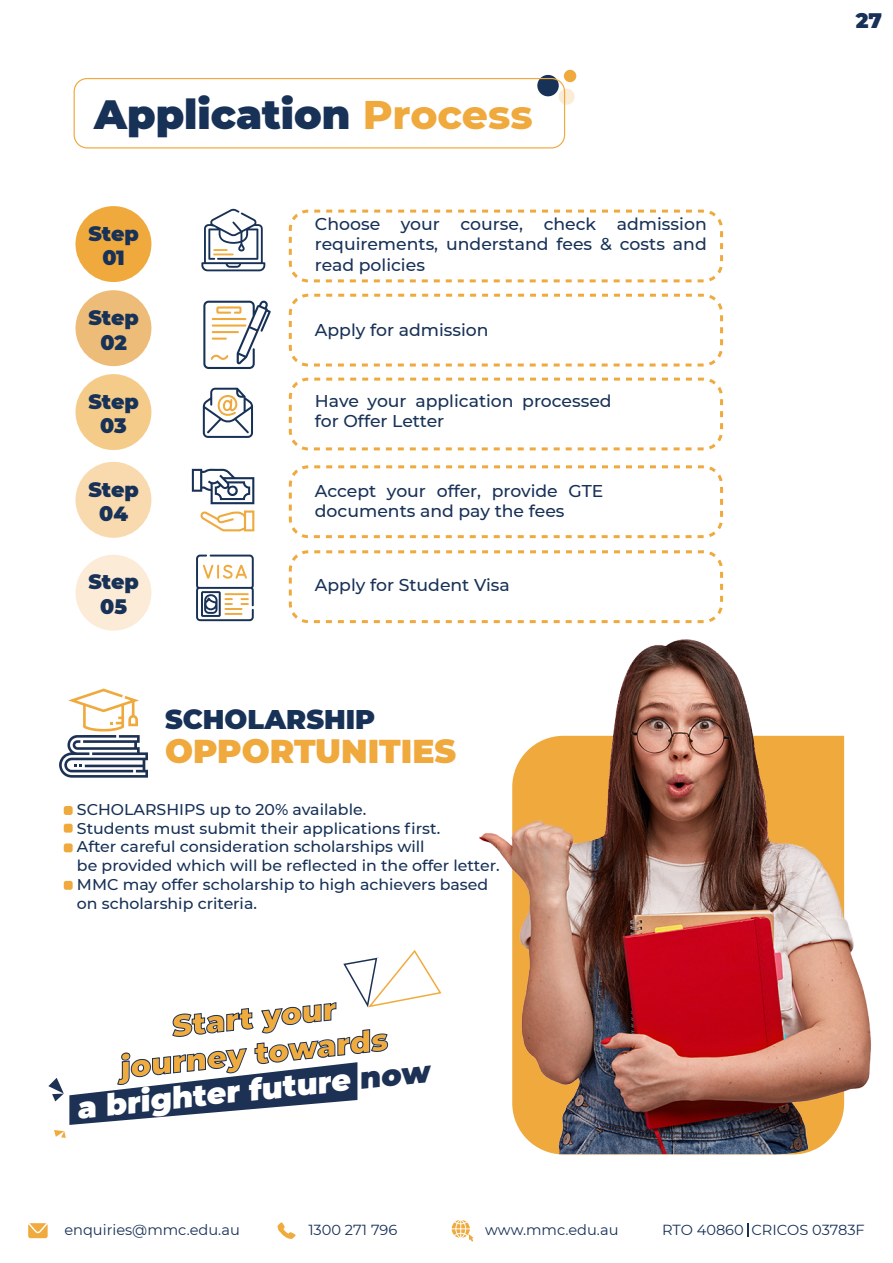
<style>
.page{position:relative;width:893px;height:1263px;background:#fff}
.page>*{position:absolute;margin:0;border:0;box-sizing:border-box;transform-origin:0 0}
.t1{font:900 40.8px "Montserrat";color:#173157}
.t2{font:900 33px "Montserrat";color:#efa93d}
.t3{font:900 29.85px/36px "Montserrat";color:#f0ab3e;text-align:center}
.t4{font:900 27px "Montserrat";color:#173157}
.t5{font:900 21px "Montserrat";color:#173157}
.t6{font:900 20.55px/24.6px "Montserrat";color:#173157;text-align:center}
.t7{font:500 17.1px/20.5px "Montserrat";color:#173157}
.t8{font:500 15.6px/18.8px "Montserrat";color:#173157}
.t9{font:14.55px "Montserrat";color:#173157}
.s1{font-weight:800;color:#efa93d}
.s2{color:#fff}
.s3{color:#1c3154}
</style>
<div class="page">
<div style="left:75px;top:206px;width:76px;height:76px;background:#efa93d;border-radius:50%"></div>
<svg style="left:201px;top:208px;width:64px;height:63px"></svg>
<img style="left:463px;top:616px;width:408px;height:539px">
<svg style="left:59px;top:689px;width:89px;height:89px"></svg>
<div style="left:64px;top:806px;width:9px;height:9px;background:#efa93d;border-radius:2px"></div>
<div style="left:64px;top:824px;width:9px;height:9px;background:#efa93d;border-radius:2px"></div>
<div style="left:64px;top:843px;width:9px;height:9px;background:#efa93d;border-radius:2px"></div>
<div style="left:64px;top:881px;width:9px;height:9px;background:#efa93d;border-radius:2px"></div>
<div style="left:289px;top:210px;width:434px;height:72px;border:3px dashed #efa93d;border-radius:18px"></div>
<div style="left:75px;top:290px;width:76px;height:76px;background:#edbc78;border-radius:50%"></div>
<div style="left:289px;top:294px;width:434px;height:72px;border:3px dashed #efa93d;border-radius:18px"></div>
<div style="left:75px;top:374px;width:76px;height:76px;background:#f5cb89;border-radius:50%"></div>
<div style="left:289px;top:378px;width:434px;height:72px;border:3px dashed #efa93d;border-radius:18px"></div>
<div style="left:75px;top:462px;width:76px;height:76px;background:#f8daae;border-radius:50%"></div>
<div style="left:75px;top:555px;width:76px;height:76px;background:#fcebd6;border-radius:50%"></div>
<div style="left:289px;top:465px;width:434px;height:73px;border:3px dashed #efa93d;border-radius:18px"></div>
<div style="left:289px;top:550px;width:434px;height:73px;border:3px dashed #efa93d;border-radius:18px"></div>
<svg style="left:203px;top:301px;width:68px;height:68px"></svg>
<svg style="left:203px;top:388px;width:50px;height:50px"></svg>
<svg style="left:192px;top:469px;width:62px;height:35px"></svg>
<svg style="left:200px;top:510px;width:54px;height:21px"></svg>
<svg style="left:196px;top:555px;width:58px;height:66px"></svg>
<div style="left:537px;top:75px;width:22px;height:21px;background:#173157;border-radius:50%"></div>
<div style="left:564px;top:70px;width:12px;height:12px;background:#efa93d;border-radius:50%"></div>
<svg style="left:558px;top:89px;width:17px;height:16px"></svg>
<div style="left:74px;top:78px;width:491px;height:70px;border:1px solid #efa93d;border-radius:13px"></div>
<svg style="left:452px;top:1220px;width:21px;height:21px"></svg>
<svg style="left:278px;top:1222px;width:18px;height:17px"></svg>
<svg style="left:28px;top:1223px;width:20px;height:15px"></svg>
<svg style="left:747px;top:1223px;width:2px;height:14px"></svg>
<svg style="left:48px;top:950px;width:393px;height:188px"></svg>
<h1 class="t1" style="left:94px;top:84px;width:440px">Application <span class="s1">Process</span></h1>
<h3 class="t6" style="left:88px;top:220px;width:52px">Step<br>01</h3>
<h3 class="t6" style="left:88px;top:304px;width:52px">Step<br>02</h3>
<h3 class="t6" style="left:88px;top:388px;width:52px">Step<br>03</h3>
<h3 class="t6" style="left:88px;top:476px;width:52px">Step<br>04</h3>
<h3 class="t6" style="left:88px;top:569px;width:52px">Step<br>05</h3>
<p class="t7" style="left:315px;top:213px;width:393px;text-align:justify">Choose your course, check admission requirements, understand fees &amp; costs and read policies</p>
<p class="t7" style="left:315px;top:319px;width:175px">Apply for admission</p>
<p class="t7" style="left:315px;top:390px;width:298px">Have your application processed for Offer Letter</p>
<p class="t7" style="left:315px;top:479px;width:290px">Accept your offer, provide GTE documents and pay the fees</p>
<p class="t7" style="left:315px;top:573px;width:197px">Apply for Student Visa</p>
<h3 class="t4" style="left:165px;top:700px;width:212px">SCHOLARSHIP</h3>
<h2 class="t2" style="left:165px;top:726px;width:293px">OPPORTUNITIES</h2>
<p class="t8" style="left:77px;top:799px;width:424px">SCHOLARSHIPS up to 20% available.<br>Students must submit their applications first.<br>After careful consideration scholarships will<br>be provided which will be reflected in the offer letter.<br>MMC may offer scholarship to high achievers based on scholarship criteria.</p>
<h3 class="t3" style="left:67px;top:1017px;width:356px;rotate:-6deg">Start your<br>journey towards<br><span class="s2">a brighter future</span> <span class="s3">now</span></h3>
<h3 class="t5" style="left:856px;top:5px;width:28px">27</h3>
<p class="t9" style="left:64px;top:1220px;width:177px">enquiries@mmc.edu.au</p>
<p class="t9" style="left:308px;top:1220px;width:90px">1300 271 796</p>
<p class="t9" style="left:485px;top:1220px;width:135px">www.mmc.edu.au</p>
<p class="t9" style="left:662px;top:1220px;width:204px">RTO 40860 CRICOS 03783F</p>
</div>
